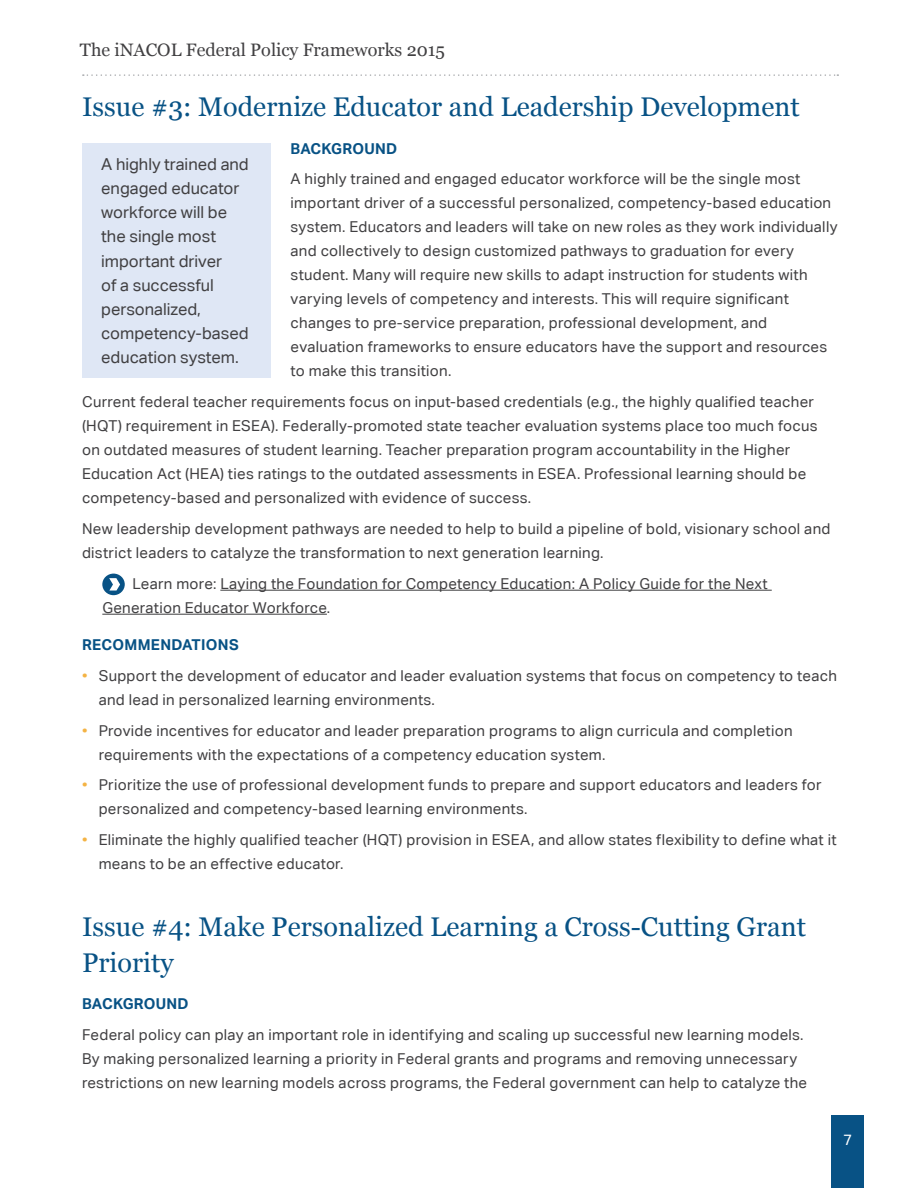
<style>
.page{position:relative;width:918px;height:1188px;background:#fff}
.page>*{position:absolute;margin:0;border:0;box-sizing:border-box;transform-origin:0 0}
.t1{font:27px/36px "Georgia";color:#085285}
.t2{font:18px "Georgia";color:#414042}
.t3{font:16.5px/24px "Aktiv Grotesk";color:#414042}
.t4{font:15px/24px "Aktiv Grotesk";letter-spacing:.02em;color:#414042}
.t5{font:700 15px "Aktiv Grotesk";letter-spacing:.02em;color:#085285}
.t6{font:15px "Aktiv Grotesk";color:#fff}
.s1{color:#f4b344}
</style>
<div class="page">
<svg style="left:83px;top:74px;width:755px;height:2px"></svg>
<div style="left:832px;top:1116px;width:32px;height:72px;background:#085285"></div>
<hr style="left:220px;top:590px;width:552px;height:1px;background:#414042">
<hr style="left:102px;top:614px;width:225px;height:1px;background:#414042">
<div style="left:102px;top:574px;width:23px;height:21px;background:#085285;border-radius:50%"></div>
<svg style="left:109px;top:578px;width:11px;height:13px"></svg>
<div style="left:82px;top:143px;width:188px;height:234px;background:#dfe7f5"></div>
<p class="t2" style="left:80px;top:36px;width:367px">The iNACOL Federal Policy Frameworks 2015</p>
<h1 class="t1" style="left:82px;top:88px;width:719px">Issue #3: Modernize Educator and Leadership Development</h1>
<p class="t5" style="left:291px;top:139px;width:108px">BACKGROUND</p>
<p class="t4" style="left:291px;top:167px;width:548px">A highly trained and engaged educator workforce will be the single most important driver of a successful personalized, competency-based education system. Educators and leaders will take on new roles as they work individually and collectively to design customized pathways to graduation for every student. Many will require new skills to adapt instruction for students with varying levels of competency and interests. This will require significant changes to pre-service preparation, professional development, and evaluation frameworks to ensure educators have the support and resources to make this transition.</p>
<p class="t4" style="left:82px;top:390px;width:737px">Current federal teacher requirements focus on input-based credentials (e.g., the highly qualified teacher (HQT) requirement in ESEA). Federally-promoted state teacher evaluation systems place too much focus on outdated measures of student learning. Teacher preparation program accountability in the Higher Education Act (HEA) ties ratings to the outdated assessments in ESEA. Professional learning should be competency-based and personalized with evidence of success.</p>
<p class="t4" style="left:82px;top:517px;width:750px">New leadership development pathways are needed to help to build a pipeline of bold, visionary school and district leaders to catalyze the transformation to next generation learning.</p>
<p class="t4" style="left:102px;top:571px;width:667px;text-indent:30px">Learn more: Laying the Foundation for Competency Education: A Policy Guide for the Next<br>Generation Educator Workforce.</p>
<p class="t5" style="left:82px;top:636px;width:158px">RECOMMENDATIONS</p>
<p class="t4" style="left:99px;top:664px;width:740px;text-indent:-17px"><span class="s1">•</span> Support the development of educator and leader evaluation systems that focus on competency to teach and lead in personalized learning environments.</p>
<p class="t4" style="left:99px;top:718px;width:695px;text-indent:-17px"><span class="s1">•</span> Provide incentives for educator and leader preparation programs to align curricula and completion requirements with the expectations of a competency education system.</p>
<p class="t4" style="left:99px;top:773px;width:724px;text-indent:-17px"><span class="s1">•</span> Prioritize the use of professional development funds to prepare and support educators and leaders for personalized and competency-based learning environments.</p>
<p class="t4" style="left:99px;top:828px;width:739px;text-indent:-17px"><span class="s1">•</span> Eliminate the highly qualified teacher (HQT) provision in ESEA, and allow states flexibility to define what it means to be an effective educator.</p>
<p class="t3" style="left:101px;top:153px;width:149px">A highly trained and engaged educator workforce will be the single most important driver<br>of a successful personalized, competency-based education system.</p>
<h1 class="t1" style="left:82px;top:908px;width:725px">Issue #4: Make Personalized Learning a Cross-Cutting Grant<br>Priority</h1>
<p class="t5" style="left:82px;top:995px;width:108px">BACKGROUND</p>
<p class="t4" style="left:82px;top:1023px;width:727px">Federal policy can play an important role in identifying and scaling up successful new learning models.<br>By making personalized learning a priority in Federal grants and programs and removing unnecessary restrictions on new learning models across programs, the Federal government can help to catalyze the</p>
<p class="t6" style="left:843px;top:1131px;width:10px">7</p>
</div>
